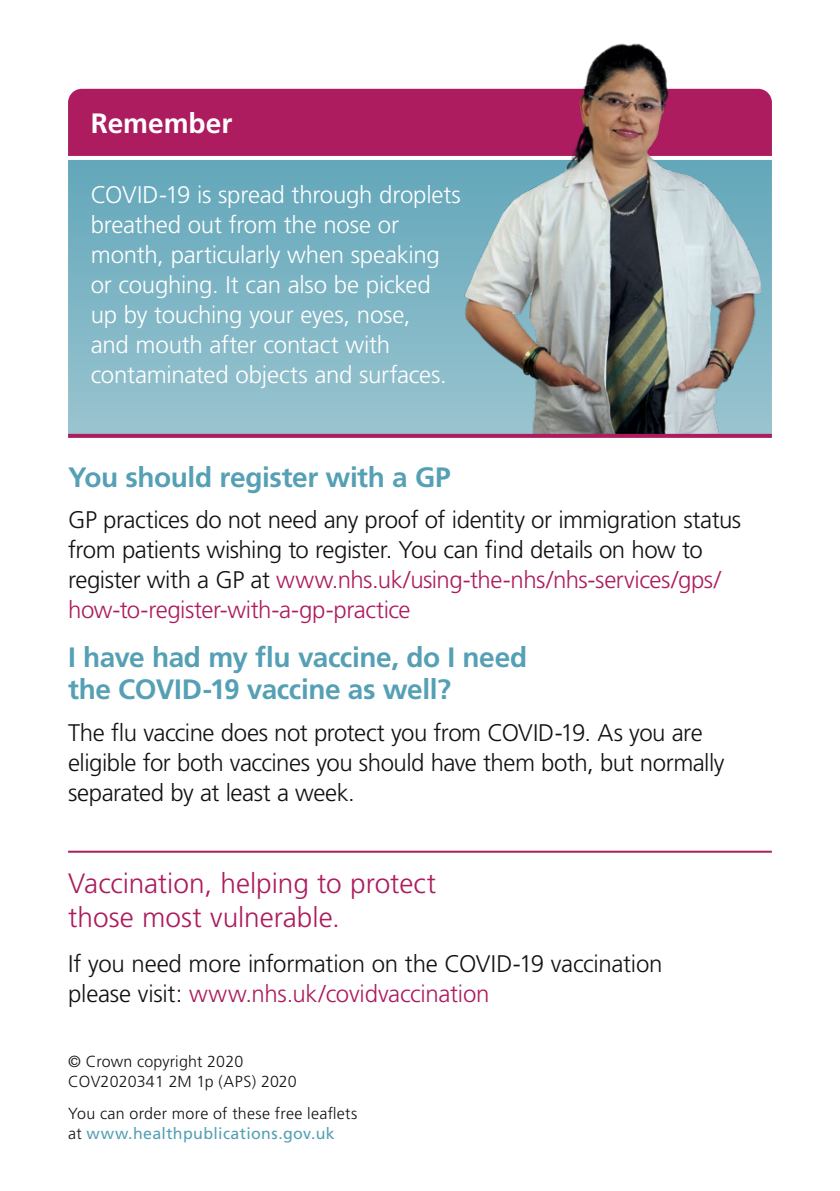
<style>
.page{position:relative;width:840px;height:1191px;background:#fff}
.page>*{position:absolute;margin:0;border:0;box-sizing:border-box;transform-origin:0 0}
.Body{font:700 28px/32px "Frutiger";letter-spacing:-.015em;color:#55a0b5}
.Body-2{font:300 28px/34px "Frutiger";color:#ac1c5e}
.Subtitle{font:700 28px "Frutiger";color:#fff}
.Body-3{font:300 24px/30px "Frutiger";letter-spacing:-.02em;color:#121212}
.Body-4{font:300 24px/30px "Frutiger";letter-spacing:-.01em;color:#fff}
.Body-5{font:300 16px/20px "Frutiger";letter-spacing:.01em;color:#121212}
.s1{color:#ac1c5e}
.s2{font-weight:400;color:#55a0b5}
</style>
<div class="page">
<svg style="left:68px;top:160px;width:384px;height:274px;background:#7db5c4"></svg>
<div style="left:68px;top:89px;width:384px;height:67px;background:#ac1c5e"></div>
<img style="left:452px;top:43px;width:320px;height:394px">
<hr style="left:68px;top:850px;width:703px;height:2px;background:#ac1c5e">
<svg style="left:68px;top:434px;width:703px;height:4px;background:#ad2262"></svg>
<p class="Subtitle" style="left:91px;top:107px;width:143px">Remember</p>
<p class="Body-4" style="left:91px;top:180px;width:371px">COVID-19 is spread through droplets breathed out from the nose or month, particularly when speaking or coughing. It can also be picked up by touching your eyes, nose,<br>and mouth after contact with contaminated objects and surfaces.</p>
<p class="Body" style="left:68px;top:461px;width:384px">You should register with a GP</p>
<p class="Body-3" style="left:68px;top:505px;width:674px">GP practices do not need any proof of identity or immigration status from patients wishing to register. You can find details on how to register with a GP at <span class="s1">www.nhs.uk/using-the-nhs/nhs-services/gps/ how-to-register-with-a-gp-practice</span></p>
<p class="Body" style="left:68px;top:641px;width:460px">I have had my flu vaccine, do I need the COVID-19 vaccine as well?</p>
<p class="Body-3" style="left:68px;top:717px;width:657px">The flu vaccine does not protect you from COVID-19. As you are eligible for both vaccines you should have them both, but normally separated by at least a week.</p>
<p class="Body-2" style="left:68px;top:865px;width:369px">Vaccination, helping to protect those most vulnerable.</p>
<p class="Body-3" style="left:68px;top:948px;width:595px">If you need more information on the COVID-19 vaccination please visit: <span class="s1">www.nhs.uk/covidvaccination</span></p>
<p class="Body-5" style="left:68px;top:1051px;width:230px">© Crown copyright 2020<br>COV2020341 2M 1p (APS) 2020</p>
<p class="Body-5" style="left:68px;top:1103px;width:291px">You can order more of these free leaflets at <span class="s2">www.healthpublications.gov.uk</span></p>
</div>
